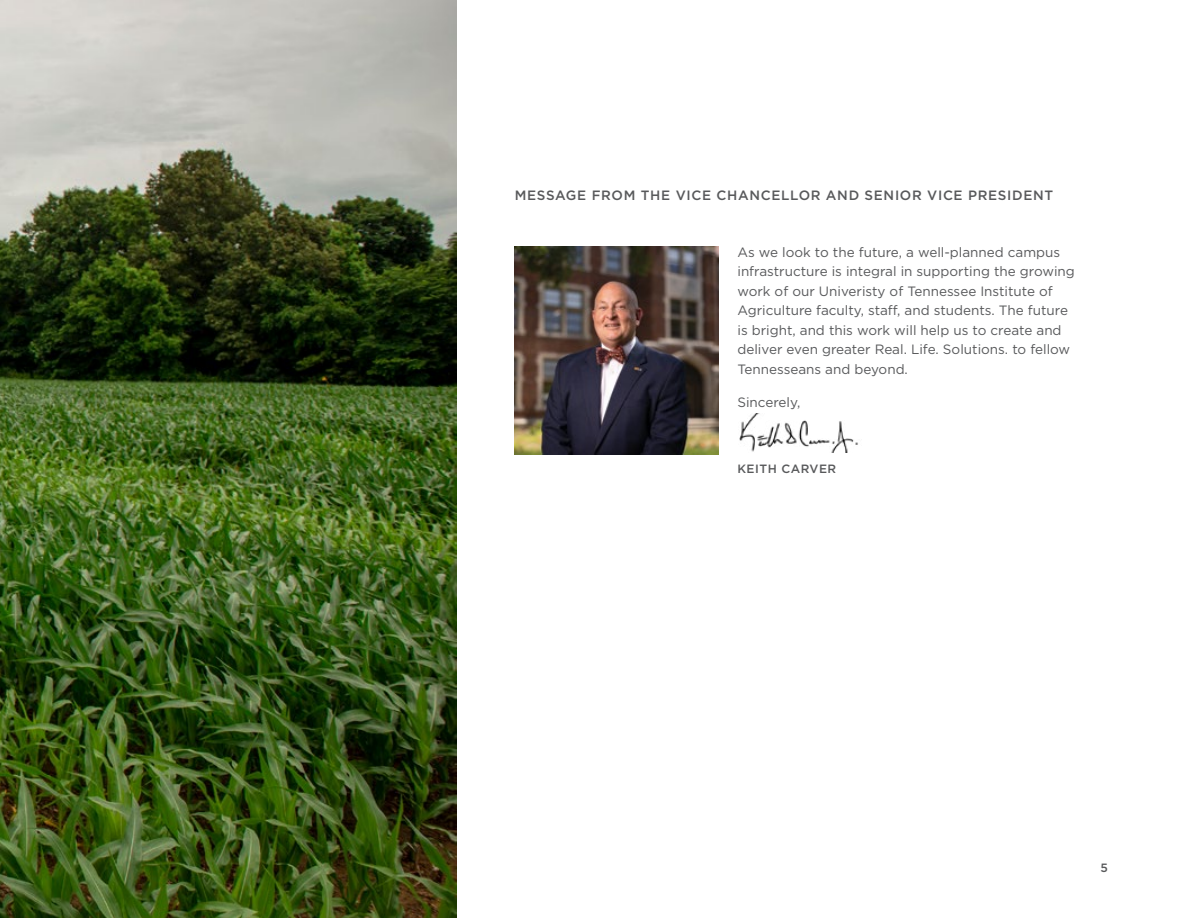
<style>
.page{position:relative;width:1188px;height:918px;background:#fff}
.page>*{position:absolute;margin:0;border:0;box-sizing:border-box;transform-origin:0 0}
.t1{font:13.5px/19.5px "Gotham";color:#58595b}
.t2{font:500 13.5px "Gotham";letter-spacing:.05em;color:#58595b}
.t3{font:500 12px "Gotham";letter-spacing:.04em;color:#58595b}
</style>
<div class="page">
<img style="left:0;top:0;width:456px;height:918px">
<img style="left:515px;top:246px;width:203px;height:209px">
<img style="left:739px;top:413px;width:119px;height:40px">
<p class="t2" style="left:515px;top:186px;width:540px">MESSAGE FROM THE VICE CHANCELLOR AND SENIOR VICE PRESIDENT</p>
<p class="t1" style="left:737px;top:242px;width:339px">As we look to the future, a well-planned campus infrastructure is integral in supporting the growing work of our Univeristy of Tennessee Institute of Agriculture faculty, staf, and students. The future is bright, and this work will help us to create and deliver even greater Real. Life. Solutions. to fellow Tennesseans and beyond.</p>
<p class="t1" style="left:737px;top:392px;width:64px">Sincerely,</p>
<p class="t3" style="left:737px;top:461px;width:100px">KEITH CARVER</p>
<p class="t3" style="left:1101px;top:859px;width:9px">5</p>
</div>
